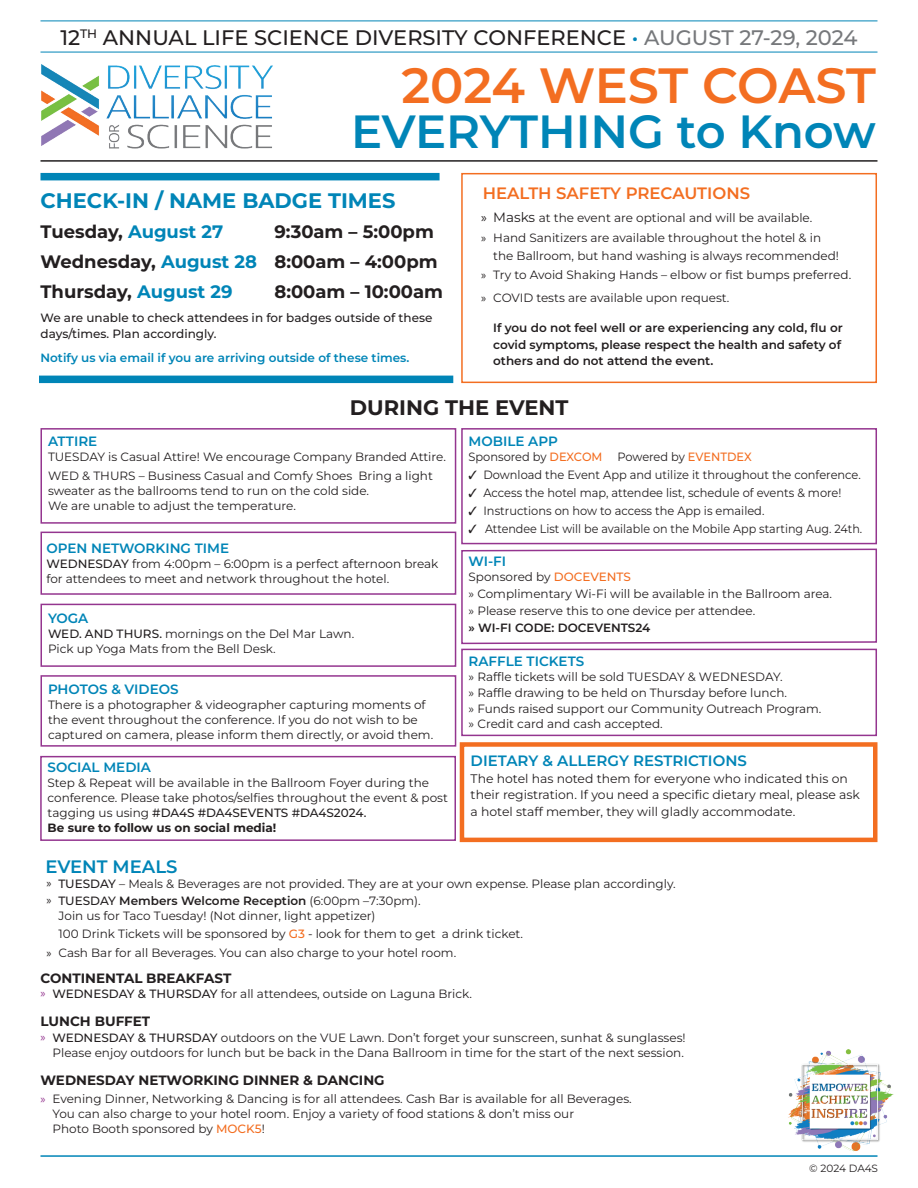
<style>
.page{position:relative;width:918px;height:1188px;background:#fff}
.page>*{position:absolute;margin:0;border:0;box-sizing:border-box;transform-origin:0 0}
.t1{font:600 49.5px "Montserrat";letter-spacing:-.01em;color:#f36e21}
.t2{font:600 46.5px "Montserrat";letter-spacing:-.01em;color:#0085b7}
.t3{font:500 21px "Montserrat";color:#231f20}
.t4{font:700 21px "Montserrat";color:#0085b7}
.t5{font:700 21px "Montserrat";color:#231f20}
.t6{font:700 18px/30px "Montserrat";color:#231f20}
.t7{font:600 18px "Montserrat";color:#0085b7}
.t8{font:600 16.5px "Montserrat";color:#f36e21}
.t9{font:600 15px "Montserrat";color:#0085b7}
.t10{font:600 13.5px "Montserrat";color:#0085b7}
.t11{font:700 13.5px "Montserrat";color:#231f20}
.t12{font:12.3px/16.5px "Montserrat";color:#231f20}
.t13{font:12px/15px "Montserrat";color:#231f20}
.t14{font:12px "Montserrat";color:#231f20;scale:.95 1}
.t15{font:600 12px/16.5px "Montserrat";color:#231f20}
.t16{font:500 12px/16.5px "Montserrat";color:#231f20}
.t17{font:12px "Montserrat";color:#231f20;scale:.93 1}
.t18{font:600 12px "Montserrat";color:#0085b7}
.t19{font:10.5px "Montserrat";letter-spacing:-.01em;color:#231f20}
.s1{color:#0085b7}
.s2{color:#76787b}
.s3{font-family:"Myriad Pro";font-size:13.5px}
.s4{font-size:13.5px}
.s5{font-family:"Myriad Pro"}
.s6{font-weight:500}
.s7{font-weight:700}
.s8{font-weight:500;color:#f36e21}
.s9{font-weight:600}
.s10{font-family:"Myriad Pro";color:#94358f}
</style>
<div class="page">
<hr style="left:40px;top:1155px;width:838px;height:2px;background:#0085b7">
<img style="left:41px;top:64px;width:232px;height:85px">
<hr style="left:40px;top:21px;width:838px;height:1px;background:#0085b7">
<hr style="left:40px;top:52px;width:838px;height:1px;background:#0085b7">
<hr style="left:40px;top:160px;width:838px;height:2px;background:#231f20">
<img style="left:772px;top:1049px;width:122px;height:108px">
<div style="left:40px;top:675px;width:416px;height:72px;border:2px solid #94358f"></div>
<div style="left:40px;top:428px;width:416px;height:96px;border:2px solid #94358f"></div>
<div style="left:461px;top:428px;width:416px;height:116px;border:2px solid #94358f"></div>
<svg style="left:461px;top:548px;width:416px;height:97px"></svg>
<div style="left:40px;top:532px;width:416px;height:63px;border:2px solid #94358f"></div>
<div style="left:40px;top:604px;width:416px;height:63px;border:2px solid #94358f"></div>
<div style="left:461px;top:649px;width:416px;height:87px;border:2px solid #94358f"></div>
<div style="left:461px;top:173px;width:416px;height:210px;border:2px solid #f36e21"></div>
<div style="left:40px;top:173px;width:400px;height:7px;background:#0085b7"></div>
<div style="left:39px;top:376px;width:414px;height:7px;background:#0085b7"></div>
<div style="left:460px;top:742px;width:418px;height:100px;border:4px solid #f36e21"></div>
<div style="left:40px;top:756px;width:416px;height:85px;border:2px solid #94358f"></div>
<h3 class="t3" style="left:60px;top:23px;width:799px">12<sup>TH</sup> ANNUAL LIFE SCIENCE DIVERSITY CONFERENCE <span class="s1">•</span> <span class="s2">AUGUST 27-29, 2024</span></h3>
<h1 class="t1" style="left:401px;top:51px;width:476px">2024 WEST COAST</h1>
<h2 class="t2" style="left:351px;top:99px;width:526px">EVERYTHING to Know</h2>
<h3 class="t4" style="left:40px;top:186px;width:356px">CHECK-IN / NAME BADGE TIMES</h3>
<h3 class="t6" style="left:40px;top:216px;width:184px">Tuesday, <span class="s1">August 27</span></h3>
<h3 class="t6" style="left:40px;top:216px;width:399px;text-indent:234px">9:30am – 5:00pm<br>Wednesday, <span class="s1">August 28</span> 8:00am – 4:00pm<br>Thursday, <span class="s1">August 29</span></h3>
<h3 class="t6" style="left:274px;top:276px;width:170px">8:00am – 10:00am</h3>
<p class="t16" style="left:40px;top:309px;width:393px">We are unable to check attendees in for badges outside of these days/times. Plan accordingly.</p>
<p class="t18" style="left:40px;top:349px;width:370px">Notify us via email if you are arriving outside of these times.</p>
<h3 class="t8" style="left:483px;top:182px;width:269px">HEALTH SAFETY PRECAUTIONS</h3>
<p class="t13" style="left:481px;top:208px;width:341px;line-height:19.6px"><span class="s3">»</span> <span class="s4">Masks</span> at the event are optional and will be available.<br><span class="s5">»</span> Hand Sanitizers are available throughout the hotel &amp; in</p>
<p class="t13" style="left:481px;top:245px;width:371px;line-height:19.6px;text-align:center">the Ballroom, but hand washing is always recommended!<br><span class="s5">»</span> Try to Avoid Shaking Hands – elbow or fist bumps preferred.</p>
<p class="t13" style="left:481px;top:290px;width:250px"><span class="s5">»</span> COVID tests are available upon request.</p>
<p class="t15" style="left:493px;top:319px;width:351px">If you do not feel well or are experiencing any cold, flu or covid symptoms, please respect the health and safety of others and do not attend the event.</p>
<h3 class="t5" style="left:350px;top:393px;width:220px">DURING THE EVENT</h3>
<p class="t10" style="left:48px;top:432px;width:51px">ATTIRE</p>
<p class="t13" style="left:48px;top:447px;width:400px;line-height:18.6px">TUESDAY is Casual Attire! We encourage Company Branded Attire.<br>WED &amp; THURS – Business Casual and Comfy Shoes Bring a light</p>
<p class="t13" style="left:48px;top:483px;width:323px">sweater as the ballrooms tend to run on the cold side.<br>We are unable to adjust the temperature.</p>
<p class="t10" style="left:46px;top:539px;width:184px">OPEN NETWORKING TIME</p>
<p class="t13" style="left:46px;top:556px;width:394px"><span class="s6">WEDNESDAY</span> from 4:00pm – 6:00pm is a perfect afternoon break for attendees to meet and network throughout the hotel.</p>
<p class="t10" style="left:48px;top:608px;width:42px">YOGA</p>
<p class="t13" style="left:48px;top:625px;width:308px;line-height:15.6px"><span class="s6">WED. AND THURS.</span> mornings on the Del Mar Lawn.<br>Pick up Yoga Mats from the Bell Desk.</p>
<p class="t10" style="left:48px;top:680px;width:132px">PHOTOS &amp; VIDEOS</p>
<p class="t13" style="left:48px;top:696px;width:387px">There is a photographer &amp; videographer capturing moments of the event throughout the conference. If you do not wish to be captured on camera, please inform them directly, or avoid them.</p>
<p class="t10" style="left:48px;top:758px;width:105px">SOCIAL MEDIA</p>
<p class="t13" style="left:48px;top:775px;width:402px">Step &amp; Repeat will be available in the Ballroom Foyer during the conference. Please take photos/selfies throughout the event &amp; post tagging us using <span class="s6">#DA4S #DA4SEVENTS #DA4S2024.<br></span><span class="s7">Be sure to follow us on social media!</span></p>
<p class="t10" style="left:469px;top:431px;width:91px">MOBILE APP</p>
<p class="t14" style="left:469px;top:448px;width:142px">Sponsored by <span class="s8">DEXCOM</span></p>
<p class="t14" style="left:617px;top:448px;width:143px">Powered by <span class="s8">EVENTDEX</span></p>
<p class="t14" style="left:469px;top:466px;width:415px">✓ Download the Event App and utilize it throughout the conference.</p>
<p class="t14" style="left:469px;top:484px;width:394px">✓ Access the hotel map, attendee list, schedule of events &amp; more!</p>
<p class="t14" style="left:469px;top:503px;width:313px">✓ Instructions on how to access the App is emailed.</p>
<p class="t17" style="left:469px;top:521px;width:425px">✓ Attendee List will be available on the Mobile App starting Aug. 24th.</p>
<p class="t10" style="left:469px;top:552px;width:39px">WI-FI</p>
<p class="t13" style="left:469px;top:568px;width:365px;line-height:17.1px">Sponsored by <span class="s8">DOCEVENTS<br></span>» Complimentary Wi-Fi will be available in the Ballroom area. » Please reserve this to one device per attendee.</p>
<p class="t15" style="left:469px;top:619px;width:183px">» WI-FI CODE: DOCEVENTS24</p>
<p class="t10" style="left:469px;top:652px;width:117px">RAFFLE TICKETS</p>
<p class="t13" style="left:469px;top:669px;width:354px;line-height:15.6px">» Raffle tickets will be sold TUESDAY &amp; WEDNESDAY.<br>» Raffle drawing to be held on Thursday before lunch.<br>» Funds raised support our Community Outreach Program. » Credit card and cash accepted.</p>
<p class="t9" style="left:471px;top:750px;width:278px">DIETARY &amp; ALLERGY RESTRICTIONS</p>
<p class="t12" style="left:471px;top:770px;width:391px">The hotel has noted them for everyone who indicated this on their registration. If you need a specific dietary meal, please ask a hotel staff member, they will gladly accommodate.</p>
<h3 class="t7" style="left:45px;top:854px;width:133px">EVENT MEALS</h3>
<p class="t13" style="left:46px;top:875px;width:631px;line-height:16.6px"><span class="s5">»</span> <span class="s6">TUESDAY</span> – Meals &amp; Beverages are not provided. They are at your own expense. Please plan accordingly. <span class="s5">»</span> <span class="s6">TUESDAY</span> <span class="s9">Members Welcome Reception</span> (6:00pm –7:30pm).</p>
<p class="t13" style="left:58px;top:906px;width:466px;line-height:18px">Join us for Taco Tuesday! (Not dinner, light appetizer)<br>100 Drink Tickets will be sponsored by <span class="s8">G3</span> - look for them to get a drink ticket.</p>
<p class="t13" style="left:46px;top:945px;width:411px"><span class="s5">»</span> Cash Bar for all Beverages. You can also charge to your hotel room.</p>
<p class="t11" style="left:40px;top:969px;width:192px">CONTINENTAL BREAKFAST</p>
<p class="t13" style="left:40px;top:986px;width:433px"><span class="s10">»</span> <span class="s6">WEDNESDAY &amp; THURSDAY</span> for all attendees, outside on Laguna Brick.</p>
<p class="t11" style="left:40px;top:1011px;width:111px">LUNCH BUFFET</p>
<p class="t13" style="left:40px;top:1030px;width:647px;text-align:right"><span class="s10">»</span> <span class="s6">WEDNESDAY &amp; THURSDAY</span> outdoors on the VUE Lawn. Don’t forget your sunscreen, sunhat &amp; sunglasses!<br>Please enjoy outdoors for lunch but be back in the Dana Ballroom in time for the start of the next session.</p>
<p class="t11" style="left:40px;top:1070px;width:346px">WEDNESDAY NETWORKING DINNER &amp; DANCING</p>
<p class="t13" style="left:52px;top:1091px;width:581px;text-indent:-12px"><span class="s10">»</span> Evening Dinner, Networking &amp; Dancing is for all attendees. Cash Bar is available for all Beverages.<br>You can also charge to your hotel room. Enjoy a variety of food stations &amp; don’t miss our<br>Photo Booth sponsored by <span class="s8">MOCK5</span>!</p>
<p class="t19" style="left:809px;top:1161px;width:70px">© 2024 DA4S</p>
</div>
